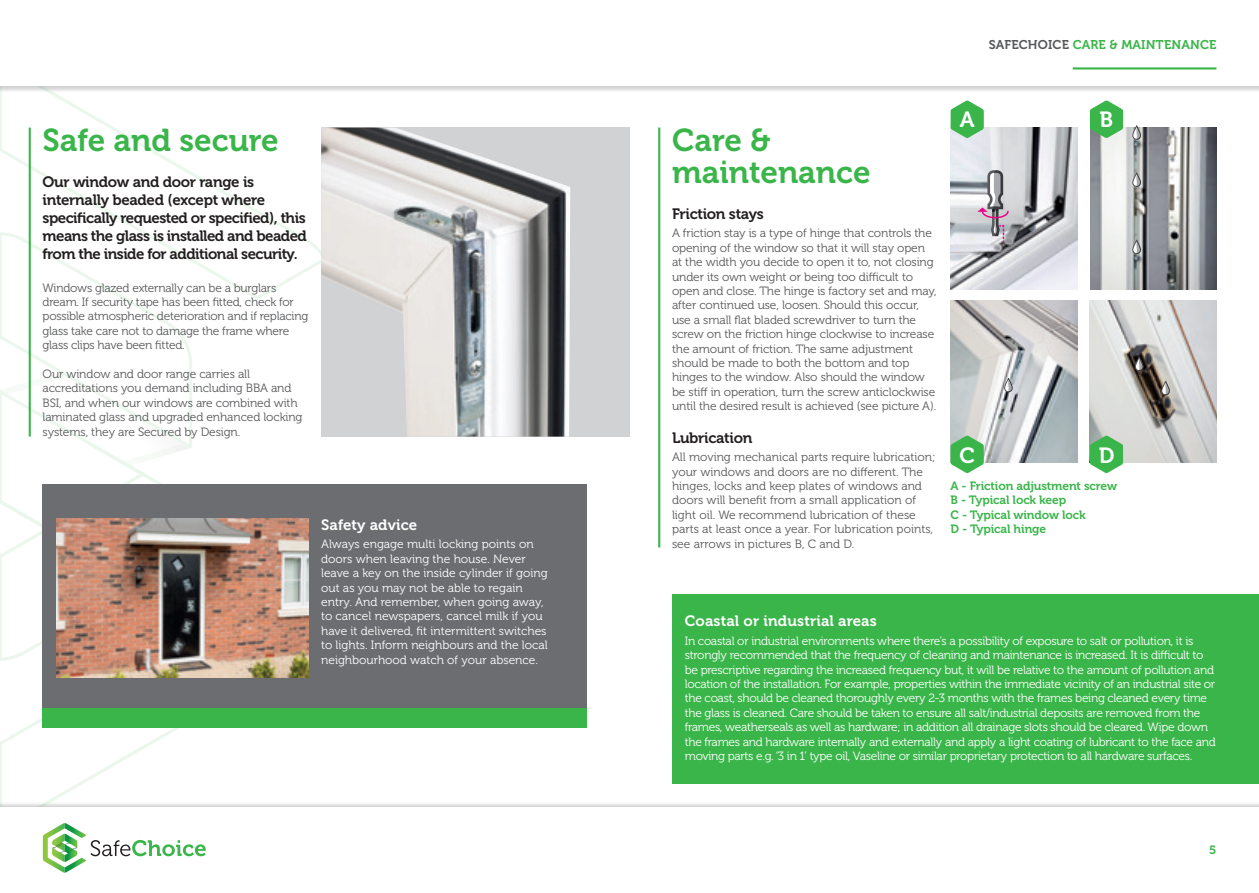
<style>
.page{position:relative;width:1259px;height:893px;background:#fff}
.page>*{position:absolute;margin:0;border:0;box-sizing:border-box;transform-origin:0 0}
.t1{font:31.5px/31.5px "Museo 700";color:#3ab54a}
.t2{font:21.9px "Museo 700";color:#fff}
.t3{font:15px/18px "Museo 700";letter-spacing:-.035em;color:#231f20}
.t4{font:15px "Museo 700";letter-spacing:.01em;color:#fff}
.t5{font:12.75px "Museo 700";letter-spacing:.01em;color:#3ab54a}
.t6{font:12px/14.4px "Museo 300";letter-spacing:-.01em;color:#57585a}
.t7{font:12px/14.4px "Museo 300";letter-spacing:-.025em;color:#fff}
.t8{font:12px/14.4px "Museo 300";color:#fff}
.t9{font:12px/14.4px "Museo 700";letter-spacing:-.01em;color:#3ab54a}
.s1{color:#57585a}
</style>
<div class="page">
<div style="left:672px;top:594px;width:587px;height:190px;background:#3ab54a"></div>
<svg style="left:206px;top:127px;width:123px;height:172px"></svg>
<div style="left:0;top:801px;width:1259px;height:92px;background:#231f20;opacity:.2"></div>
<div style="left:0;top:807px;width:1259px;height:86px;background:#fff"></div>
<div style="left:0;top:0;width:1259px;height:91px;background:#231f20;opacity:.2"></div>
<div style="left:0;top:0;width:1259px;height:85px;background:#fff"></div>
<svg style="left:0;top:85px;width:206px;height:788px"></svg>
<hr style="left:1072px;top:67px;width:144px;height:2px;background:#3ab54a">
<hr style="left:29px;top:128px;width:2px;height:309px;background:#3ab54a">
<hr style="left:658px;top:128px;width:2px;height:419px;background:#3ab54a">
<div style="left:43px;top:485px;width:544px;height:243px;background:#6c6d70"></div>
<div style="left:43px;top:708px;width:544px;height:20px;background:#3ab54a"></div>
<div style="left:321px;top:128px;width:308px;height:309px;background:#d1d2d4"></div>
<img style="left:321px;top:128px;width:249px;height:309px">
<img style="left:57px;top:518px;width:251px;height:159px">
<img style="left:950px;top:128px;width:127px;height:161px">
<img style="left:1091px;top:128px;width:125px;height:161px">
<img style="left:950px;top:301px;width:127px;height:161px">
<img style="left:1090px;top:301px;width:126px;height:161px">
<svg style="left:1132px;top:125px;width:9px;height:15px"></svg>
<svg style="left:1132px;top:172px;width:9px;height:15px"></svg>
<svg style="left:1132px;top:239px;width:9px;height:15px"></svg>
<svg style="left:1003px;top:377px;width:10px;height:16px"></svg>
<svg style="left:1134px;top:356px;width:10px;height:15px"></svg>
<svg style="left:1161px;top:380px;width:9px;height:16px"></svg>
<svg style="left:977px;top:169px;width:32px;height:74px;background:#b8b1ba"></svg>
<svg style="left:950px;top:100px;width:33px;height:38px"></svg>
<svg style="left:1090px;top:100px;width:33px;height:38px"></svg>
<svg style="left:950px;top:436px;width:33px;height:37px"></svg>
<svg style="left:1090px;top:436px;width:33px;height:37px"></svg>
<h1 class="t1" style="left:43px;top:125px;width:238px">Safe and secure</h1>
<p class="t3" style="left:43px;top:173px;width:266px">Our window and door range is internally beaded (except where specifically requested or specified), this means the glass is installed and beaded from the inside for additional security.</p>
<p class="t6" style="left:43px;top:281px;width:267px">Windows glazed externally can be a burglars dream. If security tape has been fitted, check for possible atmospheric deterioration and if replacing glass take care not to damage the frame where glass clips have been fitted.</p>
<p class="t6" style="left:43px;top:367px;width:261px">Our window and door range carries all accreditations you demand including BBA and BSI, and when our windows are combined with laminated glass and upgraded enhanced locking systems, they are Secured by Design.</p>
<p class="t4" style="left:321px;top:516px;width:98px">Safety advice</p>
<p class="t8" style="left:321px;top:537px;width:228px">Always engage multi locking points on doors when leaving the house. Never leave a key on the inside cylinder if going out as you may not be able to regain entry. And remember, when going away, to cancel newspapers, cancel milk if you have it delivered, fit intermittent switches to lights. Inform neighbours and the local neighbourhood watch of your absence.</p>
<p class="t5" style="left:988px;top:37px;width:229px"><span class="s1">SAFECHOICE</span> CARE &amp; MAINTENANCE</p>
<h1 class="t1" style="left:672px;top:125px;width:200px">Care &amp; maintenance</h1>
<p class="t3" style="left:672px;top:205px;width:93px">Friction stays</p>
<p class="t6" style="left:672px;top:226px;width:266px">A friction stay is a type of hinge that controls the opening of the window so that it will stay open at the width you decide to open it to, not closing under its own weight or being too difficult to open and close. The hinge is factory set and may, after continued use, loosen. Should this occur, use a small flat bladed screwdriver to turn the screw on the friction hinge clockwise to increase the amount of friction. The same adjustment should be made to both the bottom and top hinges to the window. Also should the window be stiff in operation, turn the screw anticlockwise until the desired result is achieved (see picture A).</p>
<p class="t3" style="left:672px;top:429px;width:82px">Lubrication</p>
<p class="t6" style="left:672px;top:450px;width:265px">All moving mechanical parts require lubrication; your windows and doors are no different. The hinges, locks and keep plates of windows and doors will benefit from a small application of light oil. We recommend lubrication of these parts at least once a year. For lubrication points, see arrows in pictures B, C and D.</p>
<h2 class="t2" style="left:960px;top:108px;width:16px">A</h2>
<h2 class="t2" style="left:1099px;top:108px;width:15px">B</h2>
<h2 class="t2" style="left:959px;top:443px;width:17px">C</h2>
<h2 class="t2" style="left:1098px;top:443px;width:17px">D</h2>
<p class="t9" style="left:950px;top:478px;width:168px">A - Friction adjustment screw<br>B - Typical lock keep<br>C - Typical window lock<br>D - Typical hinge</p>
<p class="t4" style="left:685px;top:612px;width:194px">Coastal or industrial areas</p>
<p class="t7" style="left:685px;top:634px;width:532px">In coastal or industrial environments where there’s a possibility of exposure to salt or pollution, it is strongly recommended that the frequency of cleaning and maintenance is increased. It is difficult to be prescriptive regarding the increased frequency but, it will be relative to the amount of pollution and location of the installation. For example, properties within the immediate vicinity of an industrial site or the coast, should be cleaned thoroughly every 2-3 months with the frames being cleaned every time the glass is cleaned. Care should be taken to ensure all salt/industrial deposits are removed from the frames, weatherseals as well as hardware; in addition all drainage slots should be cleared. Wipe down the frames and hardware internally and externally and apply a light coating of lubricant to the face and moving parts e.g. ‘3 in 1’ type oil, Vaseline or similar proprietary protection to all hardware surfaces.</p>
<p class="t9" style="left:1209px;top:843px;width:9px">5</p>
</div>
